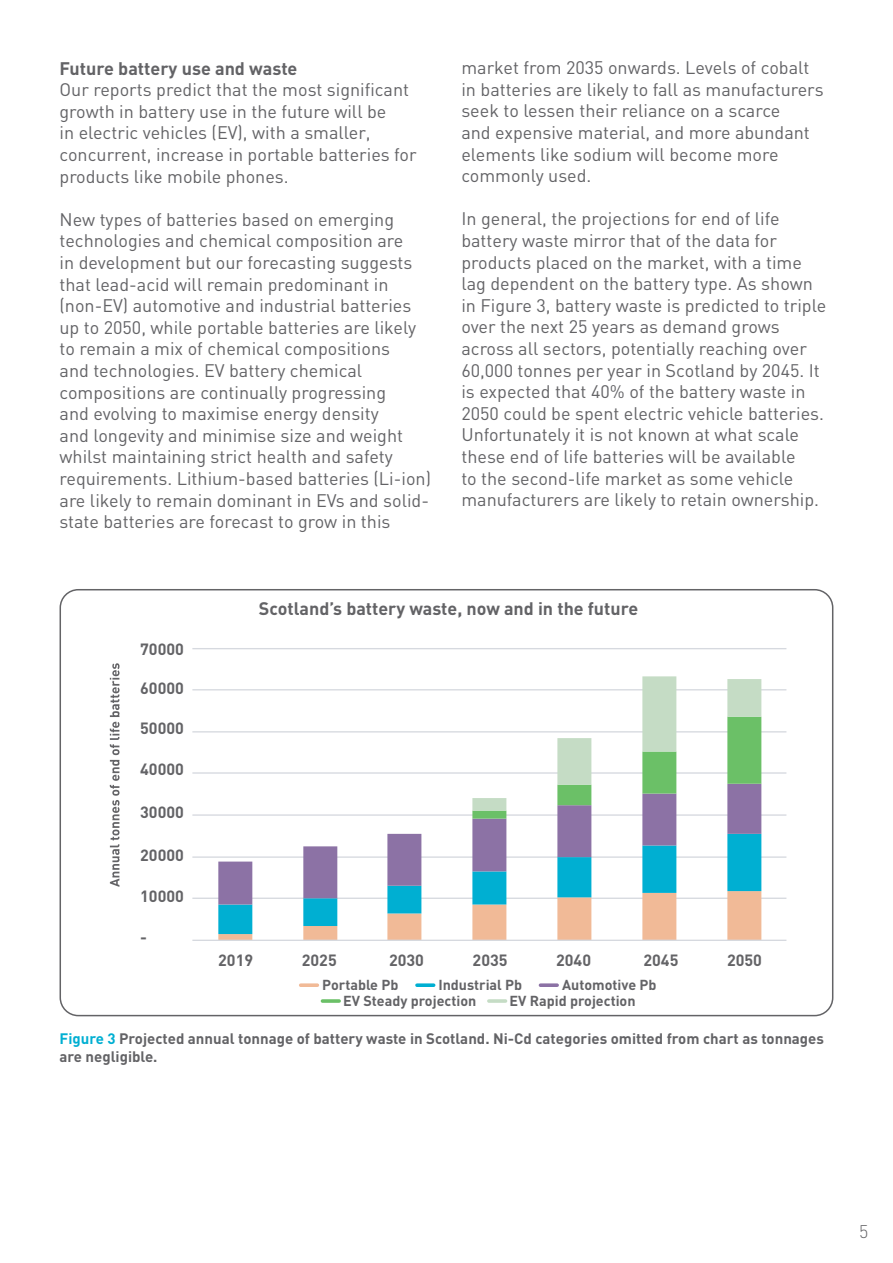
<style>
.page{position:relative;width:893px;height:1263px;background:#fff}
.page>*{position:absolute;margin:0;border:0;box-sizing:border-box;transform-origin:0 0}
.t1{font:18px/21.6px "DIN";color:#636366}
.t2{font:700 18px "DIN";color:#636366}
.t3{font:300 18px "DIN";color:#636366}
.t4{font:700 17.85px "DIN";color:#636366}
.t5{font:700 16.05px "DIN";color:#636366}
.t6{font:700 15px/18px "DIN";color:#636366}
.t7{font:700 14.25px "DIN";color:#636366}
.s1{color:#00afd2}
</style>
<div class="page">
<hr style="left:192px;top:897px;width:594px;height:2px;background:#d6d9df">
<hr style="left:192px;top:856px;width:594px;height:2px;background:#d6d9df">
<hr style="left:192px;top:814px;width:594px;height:2px;background:#d6d9df">
<hr style="left:192px;top:772px;width:594px;height:2px;background:#d6d9df">
<hr style="left:192px;top:731px;width:594px;height:1px;background:#d6d9df">
<hr style="left:192px;top:689px;width:594px;height:1px;background:#d6d9df">
<hr style="left:192px;top:648px;width:594px;height:1px;background:#d6d9df">
<svg style="left:218px;top:934px;width:543px;height:6px"></svg>
<svg style="left:218px;top:904px;width:543px;height:30px"></svg>
<svg style="left:218px;top:814px;width:543px;height:90px"></svg>
<svg style="left:472px;top:676px;width:289px;height:143px"></svg>
<hr style="left:192px;top:940px;width:594px;height:1px;background:#d6d9df">
<svg style="left:110px;top:663px;width:9px;height:224px"></svg>
<svg style="left:301px;top:983px;width:16px;height:4px"></svg>
<svg style="left:322px;top:999px;width:17px;height:4px"></svg>
<svg style="left:417px;top:983px;width:17px;height:4px"></svg>
<hr style="left:489px;top:999px;width:17px;height:4px;background:#c5dcc5">
<svg style="left:540px;top:983px;width:17px;height:4px"></svg>
<div style="left:60px;top:589px;width:773px;height:427px;border:2px solid #636366;border-radius:18px"></div>
<p class="t2" style="left:60px;top:56px;width:239px">Future battery use and waste</p>
<p class="t1" style="left:60px;top:78px;width:359px">Our reports predict that the most significant growth in battery use in the future will be<br>in electric vehicles (EV), with a smaller, concurrent, increase in portable batteries for products like mobile phones.</p>
<p class="t1" style="left:60px;top:208px;width:373px">New types of batteries based on emerging technologies and chemical composition are<br>in development but our forecasting suggests that lead-acid will remain predominant in (non-EV) automotive and industrial batteries up to 2050, while portable batteries are likely to remain a mix of chemical compositions<br>and technologies. EV battery chemical compositions are continually progressing<br>and evolving to maximise energy density<br>and longevity and minimise size and weight whilst maintaining strict health and safety requirements. Lithium-based batteries (Li-ion) are likely to remain dominant in EVs and solid&shy;state batteries are forecast to grow in this</p>
<p class="t1" style="left:461px;top:57px;width:364px">market from 2035 onwards. Levels of cobalt in batteries are likely to fall as manufacturers seek to lessen their reliance on a scarce<br>and expensive material, and more abundant elements like sodium will become more commonly used.</p>
<p class="t1" style="left:461px;top:208px;width:366px">In general, the projections for end of life battery waste mirror that of the data for products placed on the market, with a time lag dependent on the battery type. As shown in Figure 3, battery waste is predicted to triple over the next 25 years as demand grows across all sectors, potentially reaching over 60,000 tonnes per year in Scotland by 2045. It is expected that 40% of the battery waste in 2050 could be spent electric vehicle batteries.<br>Unfortunately it is not known at what scale these end of life batteries will be available<br>to the second-life market as some vehicle manufacturers are likely to retain ownership.</p>
<p class="t5" style="left:140px;top:639px;width:45px">70000</p>
<p class="t5" style="left:140px;top:678px;width:45px">60000</p>
<p class="t5" style="left:140px;top:717px;width:45px">50000</p>
<p class="t5" style="left:140px;top:758px;width:45px">40000</p>
<p class="t5" style="left:140px;top:801px;width:45px">30000</p>
<p class="t5" style="left:140px;top:844px;width:45px">20000</p>
<p class="t5" style="left:140px;top:885px;width:45px">10000</p>
<p class="t5" style="left:140px;top:927px;width:8px">-</p>
<p class="t4" style="left:259px;top:597px;width:381px">Scotland’s battery waste, now and in the future</p>
<p class="t5" style="left:218px;top:950px;width:36px">2019</p>
<p class="t5" style="left:302px;top:950px;width:36px">2025</p>
<p class="t5" style="left:389px;top:950px;width:36px">2030</p>
<p class="t5" style="left:473px;top:950px;width:36px">2035</p>
<p class="t5" style="left:556px;top:950px;width:36px">2040</p>
<p class="t5" style="left:643px;top:950px;width:36px">2045</p>
<p class="t5" style="left:727px;top:950px;width:36px">2050</p>
<p class="t7" style="left:322px;top:975px;width:78px">Portable Pb</p>
<p class="t7" style="left:438px;top:975px;width:85px">Industrial Pb</p>
<p class="t7" style="left:562px;top:975px;width:96px">Automotive Pb</p>
<p class="t7" style="left:343px;top:991px;width:135px">EV Steady projection</p>
<p class="t7" style="left:510px;top:991px;width:128px">EV Rapid projection</p>
<p class="t6" style="left:60px;top:1029px;width:766px"><span class="s1">Figure 3</span> Projected annual tonnage of battery waste in Scotland. Ni-Cd categories omitted from chart as tonnages are negligible.</p>
<p class="t3" style="left:859px;top:1220px;width:11px">5</p>
</div>
